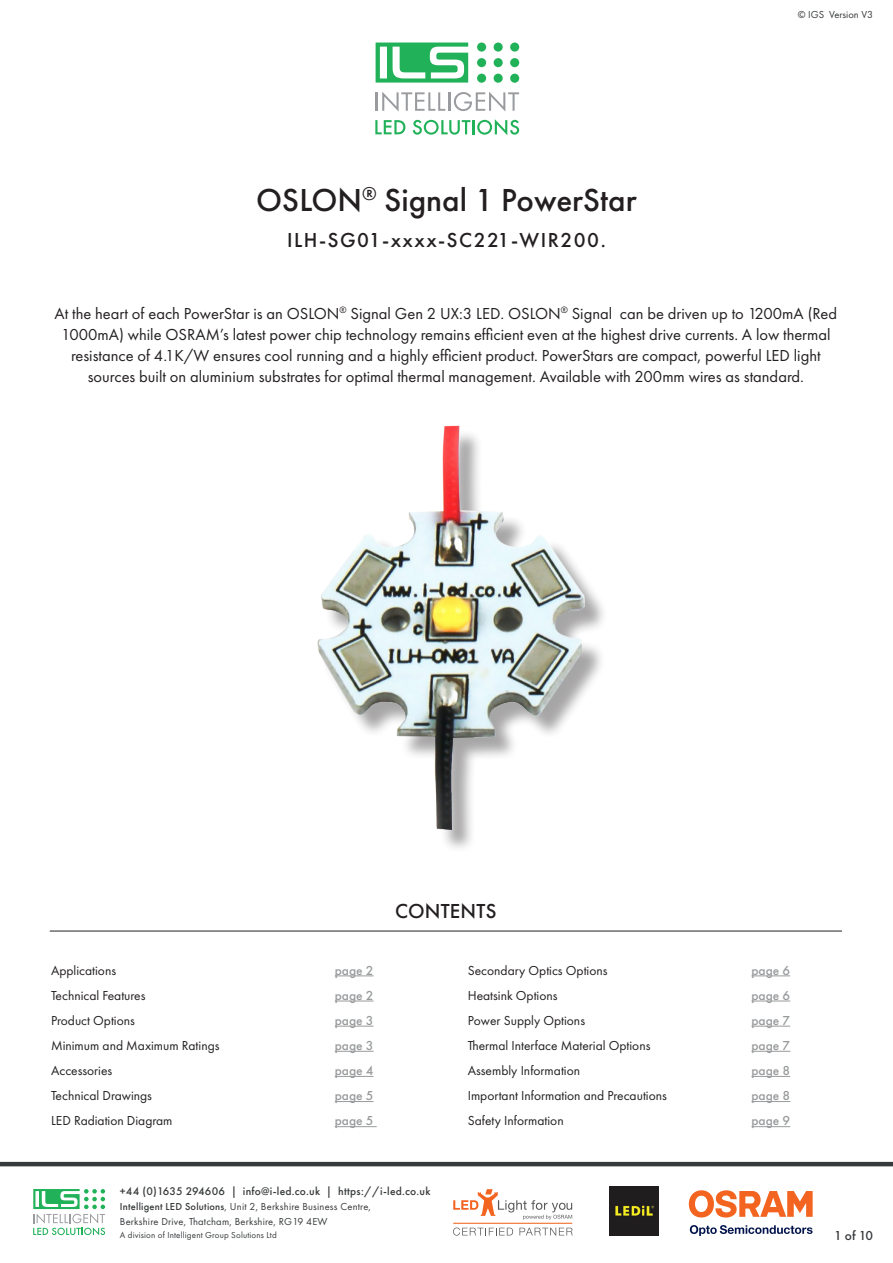
<style>
.page{position:relative;width:893px;height:1263px;background:#fff}
.page>*{position:absolute;margin:0;border:0;box-sizing:border-box;transform-origin:0 0}
.Main_Heading{font:500 33px "Futura PT";color:#231f20}
.Main_Heading-2{font:500 21px "Futura PT";letter-spacing:.07em;color:#231f20}
.SubHeading{font:500 21px "Futura PT";letter-spacing:.01em;color:#231f20}
.Introduction{font:16.5px/21px "Futura PT";color:#231f20;text-align:center}
.Contents{font:13.5px "Futura PT";color:#231f20}
.Contents-2{font:500 13.5px "Futura PT";color:#989a9c}
.t1{font:500 13.5px "Futura PT";color:#373a3c}
.t2{font:500 11.55px "Futura PT";letter-spacing:.02em;color:#373a3c}
.t3{font:10.5px/15px "Futura PT";letter-spacing:.02em;color:#373a3c}
.t4{font:10.5px "Futura PT";color:#373a3c}
.t5{font:9px "Futura PT";letter-spacing:.02em;color:#373a3c}
.s1{font-weight:500}
</style>
<div class="page">
<svg style="left:375px;top:92px;width:144px;height:20px"></svg>
<div style="left:477px;top:43px;width:9px;height:9px;background:#21b259;border-radius:50%"></div>
<div style="left:494px;top:43px;width:9px;height:9px;background:#21b259;border-radius:50%"></div>
<div style="left:510px;top:43px;width:9px;height:9px;background:#21b259;border-radius:50%"></div>
<div style="left:477px;top:58px;width:9px;height:9px;background:#21b259;border-radius:50%"></div>
<div style="left:494px;top:58px;width:9px;height:9px;background:#21b259;border-radius:50%"></div>
<div style="left:510px;top:58px;width:9px;height:9px;background:#21b259;border-radius:50%"></div>
<div style="left:477px;top:74px;width:9px;height:9px;background:#21b259;border-radius:50%"></div>
<div style="left:494px;top:74px;width:9px;height:9px;background:#21b259;border-radius:50%"></div>
<div style="left:510px;top:74px;width:9px;height:9px;background:#21b259;border-radius:50%"></div>
<svg style="left:376px;top:43px;width:92px;height:40px"></svg>
<svg style="left:375px;top:120px;width:30px;height:14px"></svg>
<svg style="left:413px;top:119px;width:106px;height:16px"></svg>
<svg style="left:453px;top:1189px;width:119px;height:31px"></svg>
<svg style="left:453px;top:1227px;width:60px;height:8px"></svg>
<svg style="left:519px;top:1228px;width:54px;height:7px"></svg>
<hr style="left:453px;top:1223px;width:119px;height:1px;background:#f36421">
<svg style="left:690px;top:1225px;width:122px;height:11px"></svg>
<svg style="left:689px;top:1190px;width:124px;height:27px"></svg>
<img style="left:609px;top:1186px;width:50px;height:50px">
<hr style="left:0;top:1162px;width:893px;height:4px;background:#373a3c">
<svg style="left:33px;top:1189px;width:72px;height:46px"></svg>
<div style="left:321px;top:429px;width:287px;height:424px;background:#231f20;opacity:.4"></div>
<img style="left:317px;top:425px;width:291px;height:404px">
<hr style="left:50px;top:931px;width:792px;height:1px;background:#231f20">
<hr style="left:335px;top:976px;width:39px;height:1px;background:#989a9c">
<hr style="left:335px;top:1001px;width:39px;height:1px;background:#989a9c">
<hr style="left:335px;top:1026px;width:39px;height:1px;background:#989a9c">
<hr style="left:335px;top:1051px;width:39px;height:1px;background:#989a9c">
<hr style="left:335px;top:1076px;width:39px;height:1px;background:#989a9c">
<hr style="left:335px;top:1101px;width:39px;height:1px;background:#989a9c">
<hr style="left:335px;top:1126px;width:42px;height:1px;background:#989a9c">
<hr style="left:751px;top:976px;width:39px;height:1px;background:#989a9c">
<hr style="left:751px;top:1001px;width:39px;height:1px;background:#989a9c">
<hr style="left:751px;top:1026px;width:39px;height:1px;background:#989a9c">
<hr style="left:751px;top:1051px;width:39px;height:1px;background:#989a9c">
<hr style="left:751px;top:1076px;width:39px;height:1px;background:#989a9c">
<hr style="left:751px;top:1101px;width:39px;height:1px;background:#989a9c">
<hr style="left:751px;top:1126px;width:39px;height:1px;background:#989a9c">
<p class="Main_Heading" style="left:256px;top:180px;width:382px">OSLON<sup>®</sup> Signal 1 PowerStar</p>
<p class="Main_Heading-2" style="left:287px;top:228px;width:320px">ILH-SG01-xxxx-SC221-WIR200.</p>
<p class="t4" style="left:798px;top:8px;width:77px">© IGS Version V3</p>
<p class="Introduction" style="left:55px;top:303px;width:784px">At the heart of each PowerStar is an OSLON<sup>®</sup> Signal Gen 2 UX:3 LED. OSLON<sup>®</sup> Signal can be driven up to 1200mA (Red 1000mA) while OSRAM’s latest power chip technology remains efficient even at the highest drive currents. A low thermal resistance of 4.1K/W ensures cool running and a highly efficient product. PowerStars are compact, powerful LED light sources built on aluminium substrates for optimal thermal management. Available with 200mm wires as standard.</p>
<p class="Contents" style="left:51px;top:962px;width:67px">Applications</p>
<p class="Contents-2" style="left:335px;top:962px;width:40px">page 2</p>
<p class="Contents" style="left:51px;top:987px;width:96px">Technical Features</p>
<p class="Contents-2" style="left:335px;top:987px;width:40px">page 2</p>
<p class="Contents" style="left:51px;top:1012px;width:85px">Product Options</p>
<p class="Contents-2" style="left:335px;top:1012px;width:40px">page 3</p>
<p class="Contents" style="left:51px;top:1037px;width:170px">Minimum and Maximum Ratings</p>
<p class="Contents-2" style="left:335px;top:1037px;width:40px">page 3</p>
<p class="Contents" style="left:51px;top:1062px;width:63px">Accessories</p>
<p class="Contents-2" style="left:335px;top:1062px;width:40px">page 4</p>
<p class="Contents" style="left:51px;top:1088px;width:103px">Technical Drawings</p>
<p class="Contents-2" style="left:335px;top:1087px;width:40px">page 5</p>
<p class="Contents" style="left:51px;top:1113px;width:123px">LED Radiation Diagram</p>
<p class="Contents-2" style="left:335px;top:1113px;width:40px">page 5</p>
<p class="SubHeading" style="left:395px;top:898px;width:103px">CONTENTS</p>
<p class="Contents" style="left:468px;top:962px;width:141px">Secondary Optics Options</p>
<p class="Contents-2" style="left:751px;top:962px;width:40px">page 6</p>
<p class="Contents" style="left:468px;top:987px;width:91px">Heatsink Options</p>
<p class="Contents-2" style="left:751px;top:987px;width:40px">page 6</p>
<p class="Contents" style="left:468px;top:1012px;width:119px">Power Supply Options</p>
<p class="Contents-2" style="left:751px;top:1012px;width:40px">page 7</p>
<p class="Contents" style="left:468px;top:1037px;width:184px">Thermal Interface Material Options</p>
<p class="Contents-2" style="left:751px;top:1037px;width:40px">page 7</p>
<p class="Contents" style="left:468px;top:1062px;width:114px">Assembly Information</p>
<p class="Contents-2" style="left:751px;top:1062px;width:40px">page 8</p>
<p class="Contents" style="left:468px;top:1088px;width:201px">Important Information and Precautions</p>
<p class="Contents-2" style="left:751px;top:1087px;width:40px">page 8</p>
<p class="Contents" style="left:468px;top:1113px;width:97px">Safety Information</p>
<p class="Contents-2" style="left:751px;top:1113px;width:40px">page 9</p>
<p class="t2" style="left:120px;top:1184px;width:312px">+44 (0)1635 294606 | info@i-led.co.uk | https://i-led.co.uk</p>
<p class="t3" style="left:120px;top:1199px;width:253px"><span class="s1">Intelligent LED Solutions</span>, Unit 2, Berkshire Business Centre,<br>Berkshire Drive, Thatcham, Berkshire, RG19 4EW</p>
<p class="t5" style="left:120px;top:1230px;width:158px">A division of Intelligent Group Solutions Ltd</p>
<p class="t1" style="left:834px;top:1227px;width:41px">1 of 10</p>
</div>
